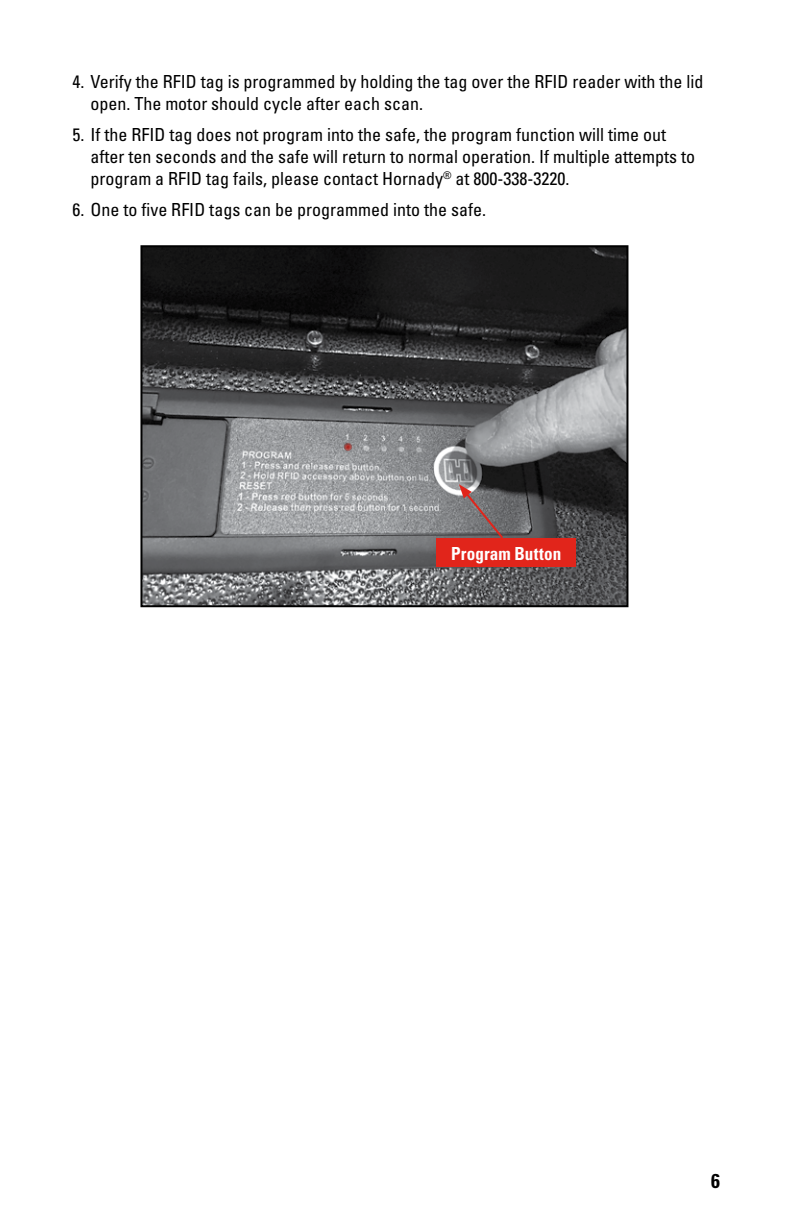
<style>
.page{position:relative;width:792px;height:1224px;background:#fff}
.page>*{position:absolute;margin:0;border:0;box-sizing:border-box;transform-origin:0 0}
.t1{font:700 condensed 20px "Univers LT Std";color:#000}
.t2{font:condensed 18px/22px "Univers LT Std";color:#000}
.t3{font:700 condensed 18px "Univers LT Std";letter-spacing:.01em;color:#fff;scale:.95 1}
</style>
<div class="page">
<img style="left:143px;top:248px;width:482px;height:356px">
<div style="left:140px;top:245px;width:488px;height:362px;border:2px solid #000"></div>
<svg style="left:344px;top:443px;width:8px;height:8px"></svg>
<div style="left:436px;top:539px;width:140px;height:28px;background:#e1251b"></div>
<svg style="left:459px;top:484px;width:46px;height:55px;background:#7a6a6c"></svg>
<p class="t2" style="left:90px;top:70px;width:615px;text-indent:-18px">4. Verify the RFID tag is programmed by holding the tag over the RFID reader with the lid open. The motor should cycle after each scan.</p>
<p class="t2" style="left:90px;top:123px;width:606px;text-indent:-18px">5. If the RFID tag does not program into the safe, the program function will time out after ten seconds and the safe will return to normal operation. If multiple attempts to program a RFID tag fails, please contact Hornady<sup>®</sup> at 800-338-3220.</p>
<p class="t2" style="left:72px;top:198px;width:415px">6. One to five RFID tags can be programmed into the safe.</p>
<p class="t3" style="left:451px;top:542px;width:117px">Program Button</p>
<p class="t1" style="left:711px;top:1169px;width:10px">6</p>
</div>
